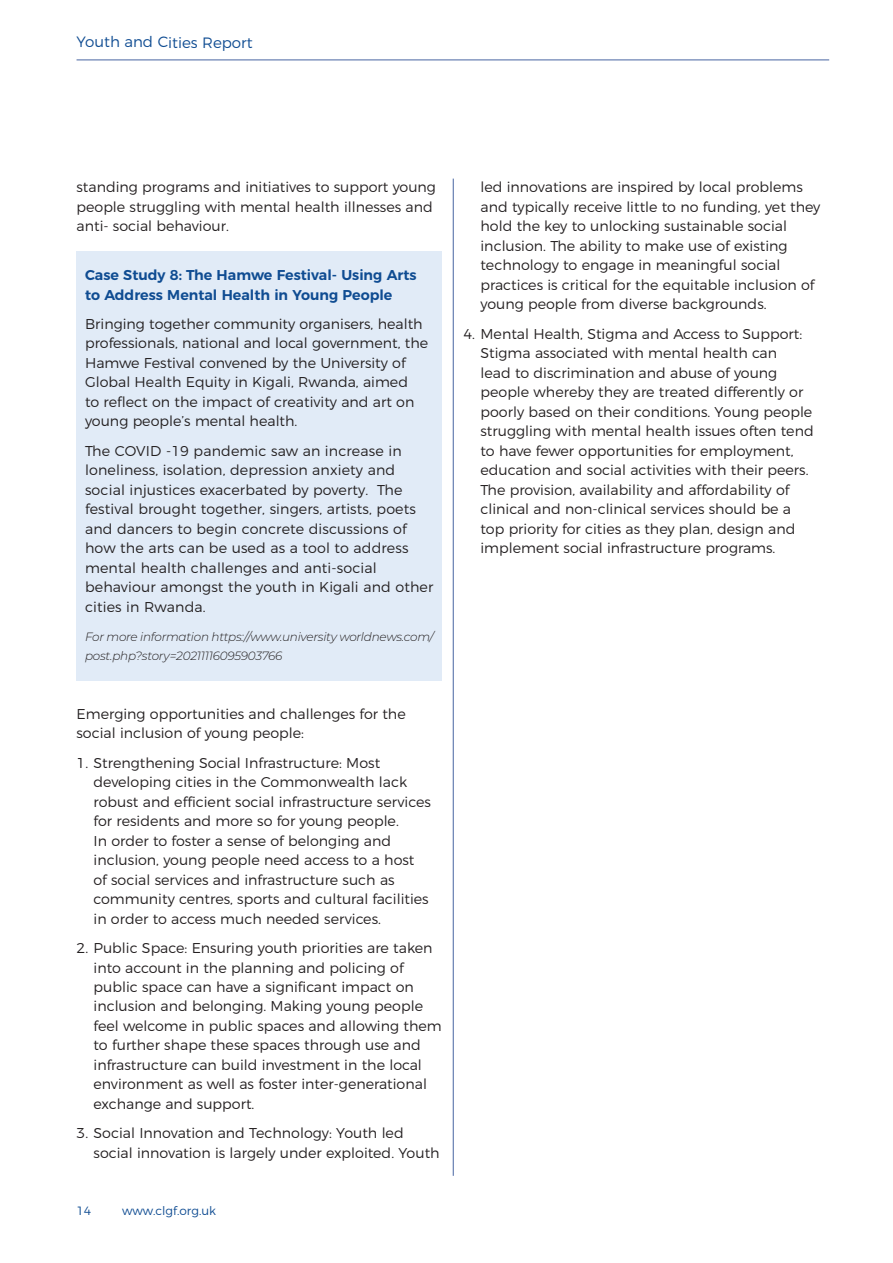
<style>
.page{position:relative;width:893px;height:1263px;background:#fff}
.page>*{position:absolute;margin:0;border:0;box-sizing:border-box;transform-origin:0 0}
.t1{font:300 15px "Montserrat";letter-spacing:-.005em;color:#0f4c92}
.Subhead{font:300 14.25px/19.5px "Montserrat";color:#231f20}
.Subhead-2{font:600 14.25px/19.5px "Montserrat";color:#0f4c92}
.Subhead-3{font:italic 300 12px/19.5px "Montserrat";letter-spacing:-.02em;color:#231f20}
.t2{font:300 12px "Montserrat";color:#0f4c92}
</style>
<div class="page">
<hr style="left:453px;top:179px;width:1px;height:997px;background:#4764a2">
<hr style="left:77px;top:60px;width:752px;height:1px;background:#4764a2">
<div style="left:76px;top:252px;width:366px;height:429px;background:#e1ebf7"></div>
<p class="t1" style="left:77px;top:30px;width:178px">Youth and Cities Report</p>
<p class="Subhead" style="left:77px;top:176px;width:361px">standing programs and initiatives to support young people struggling with mental health illnesses and anti- social behaviour.</p>
<p class="Subhead-2" style="left:85px;top:264px;width:333px">Case Study 8: The Hamwe Festival- Using Arts to Address Mental Health in Young People</p>
<p class="Subhead" style="left:85px;top:313px;width:345px">Bringing together community organisers, health professionals, national and local government, the Hamwe Festival convened by the University of Global Health Equity in Kigali, Rwanda, aimed<br>to reflect on the impact of creativity and art on young people’s mental health.</p>
<p class="Subhead" style="left:85px;top:440px;width:350px">The COVID -19 pandemic saw an increase in loneliness, isolation, depression anxiety and social injustices exacerbated by poverty. The festival brought together, singers, artists, poets and dancers to begin concrete discussions of how the arts can be used as a tool to address mental health challenges and anti-social behaviour amongst the youth in Kigali and other cities in Rwanda.</p>
<p class="Subhead-3" style="left:85px;top:626px;width:350px">For more information https://www.university worldnews.com/ post.php?story=20211116095903766</p>
<p class="Subhead" style="left:77px;top:703px;width:331px">Emerging opportunities and challenges for the social inclusion of young people:</p>
<p class="Subhead" style="left:94px;top:752px;width:339px;text-indent:-17px">1. Strengthening Social Infrastructure: Most developing cities in the Commonwealth lack robust and efficient social infrastructure services for residents and more so for young people.<br>In order to foster a sense of belonging and inclusion, young people need access to a host of social services and infrastructure such as community centres, sports and cultural facilities in order to access much needed services.</p>
<p class="Subhead" style="left:94px;top:937px;width:350px;text-indent:-17px">2. Public Space: Ensuring youth priorities are taken into account in the planning and policing of public space can have a significant impact on inclusion and belonging. Making young people feel welcome in public spaces and allowing them to further shape these spaces through use and infrastructure can build investment in the local environment as well as foster inter-generational exchange and support.</p>
<p class="Subhead" style="left:94px;top:1122px;width:348px;text-indent:-17px">3. Social Innovation and Technology: Youth led social innovation is largely under exploited. Youth</p>
<p class="t2" style="left:77px;top:1201px;width:16px">14</p>
<p class="t2" style="left:122px;top:1201px;width:95px">www.clgf.org.uk</p>
<p class="Subhead" style="left:480px;top:176px;width:341px">led innovations are inspired by local problems and typically receive little to no funding, yet they hold the key to unlocking sustainable social inclusion. The ability to make use of existing technology to engage in meaningful social practices is critical for the equitable inclusion of young people from diverse backgrounds.</p>
<p class="Subhead" style="left:480px;top:323px;width:335px;text-indent:-17px">4. Mental Health, Stigma and Access to Support:<br>Stigma associated with mental health can<br>lead to discrimination and abuse of young people whereby they are treated differently or poorly based on their conditions. Young people struggling with mental health issues often tend to have fewer opportunities for employment, education and social activities with their peers.<br>The provision, availability and affordability of clinical and non-clinical services should be a top priority for cities as they plan, design and implement social infrastructure programs.</p>
</div>
